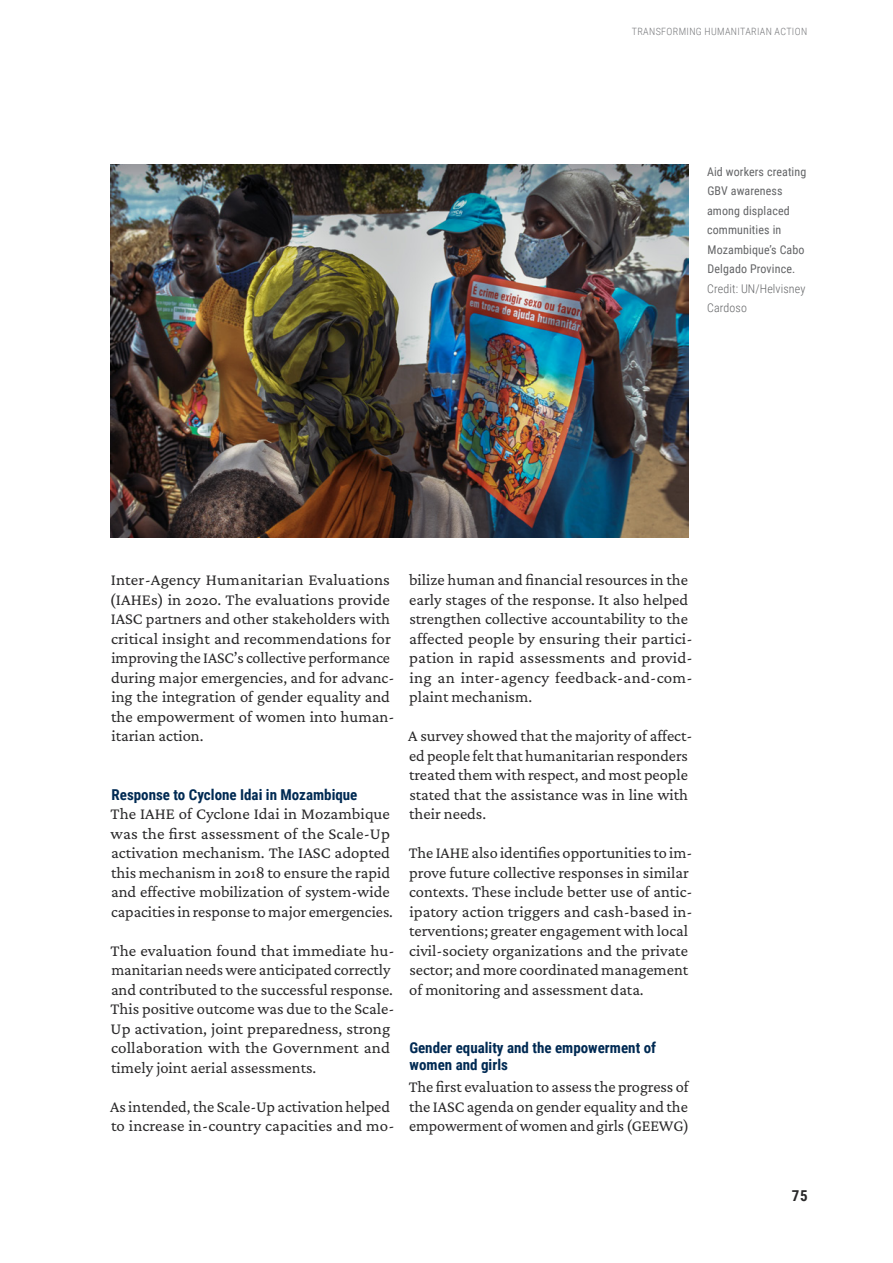
<style>
.page{position:relative;width:893px;height:1263px;background:#fff}
.page>*{position:absolute;margin:0;border:0;box-sizing:border-box;transform-origin:0 0}
.t1{font:16.5px/19.5px "Crimson Pro";color:#292829}
.t2{font:700 15px/17.2px "Roboto Condensed";color:#002a53}
.t3{font:700 15px "Roboto Condensed";color:#292829}
.t4{font:12px/19.5px "Roboto Condensed";letter-spacing:.01em;color:#636466}
.t5{font:300 12px/19.5px "Roboto Condensed";letter-spacing:.01em;color:#636466}
.t6{font:300 10.05px "Roboto Condensed";color:#77787b}
</style>
<div class="page">
<img style="left:111px;top:164px;width:578px;height:373px">
<p class="t6" style="left:632px;top:25px;width:13px">TRANSFORMING</p>
<p class="t6" style="left:704px;top:25px;width:3px">HUMANITARIAN</p>
<p class="t6" style="left:775px;top:25px;width:2px">ACTION</p>
<p class="t4" style="left:707px;top:161px;width:101px">Aid workers creating<br>GBV awareness among displaced communities in<br>Mozambique’s Cabo<br>Delgado Province.</p>
<p class="t5" style="left:707px;top:278px;width:100px">CREDIT: UN/HELVISNEY<br>CARDOSO</p>
<p class="t1" style="left:110px;top:570px;width:286px">Inter-Agency Humanitarian Evaluations (IAHEs) in 2020. The evaluations provide IASC partners and other stakeholders with critical insight and recommendations for improving the IASC’s collective performance during major emergencies, and for advanc&shy;ing the integration of gender equality and the empowerment of women into human&shy;itarian action.</p>
<p class="t2" style="left:111px;top:785px;width:247px">Response to Cyclone Idai in Mozambique</p>
<p class="t1" style="left:111px;top:804px;width:284px">The IAHE of Cyclone Idai in Mozambique was the first assessment of the Scale-Up activation mechanism. The IASC adopted this mechanism in 2018 to ensure the rapid and effective mobilization of system-wide capacities in response to major emergencies.</p>
<p class="t1" style="left:111px;top:940px;width:285px">The evaluation found that immediate hu&shy;manitarian needs were anticipated correctly and contributed to the successful response.<br>This positive outcome was due to the Scale-Up activation, joint preparedness, strong collaboration with the Government and timely joint aerial assessments.</p>
<p class="t1" style="left:110px;top:1096px;width:286px">As intended, the Scale-Up activation helped to increase in-country capacities and mo-</p>
<p class="t1" style="left:409px;top:570px;width:285px">bilize human and financial resources in the early stages of the response. It also helped strengthen collective accountability to the affected people by ensuring their partici&shy;pation in rapid assessments and provid&shy;ing an inter-agency feedback-and-com&shy;plaint mechanism.</p>
<p class="t1" style="left:408px;top:726px;width:286px">A survey showed that the majority of affect&shy;ed people felt that humanitarian responders treated them with respect, and most people stated that the assistance was in line with their needs.</p>
<p class="t1" style="left:409px;top:843px;width:285px">The IAHE also identifies opportunities to im&shy;prove future collective responses in similar contexts. These include better use of antic&shy;ipatory action triggers and cash-based in&shy;terventions; greater engagement with local civil-society organizations and the private sector; and more coordinated management of monitoring and assessment data.</p>
<p class="t2" style="left:409px;top:1038px;width:248px">Gender equality and the empowerment of women and girls</p>
<p class="t1" style="left:409px;top:1077px;width:282px;text-align:justify">The first evaluation to assess the progress of the IASC agenda on gender equality and the empowerment of women and girls (GEEWG)</p>
<p class="t3" style="left:792px;top:1185px;width:17px">75</p>
</div>
